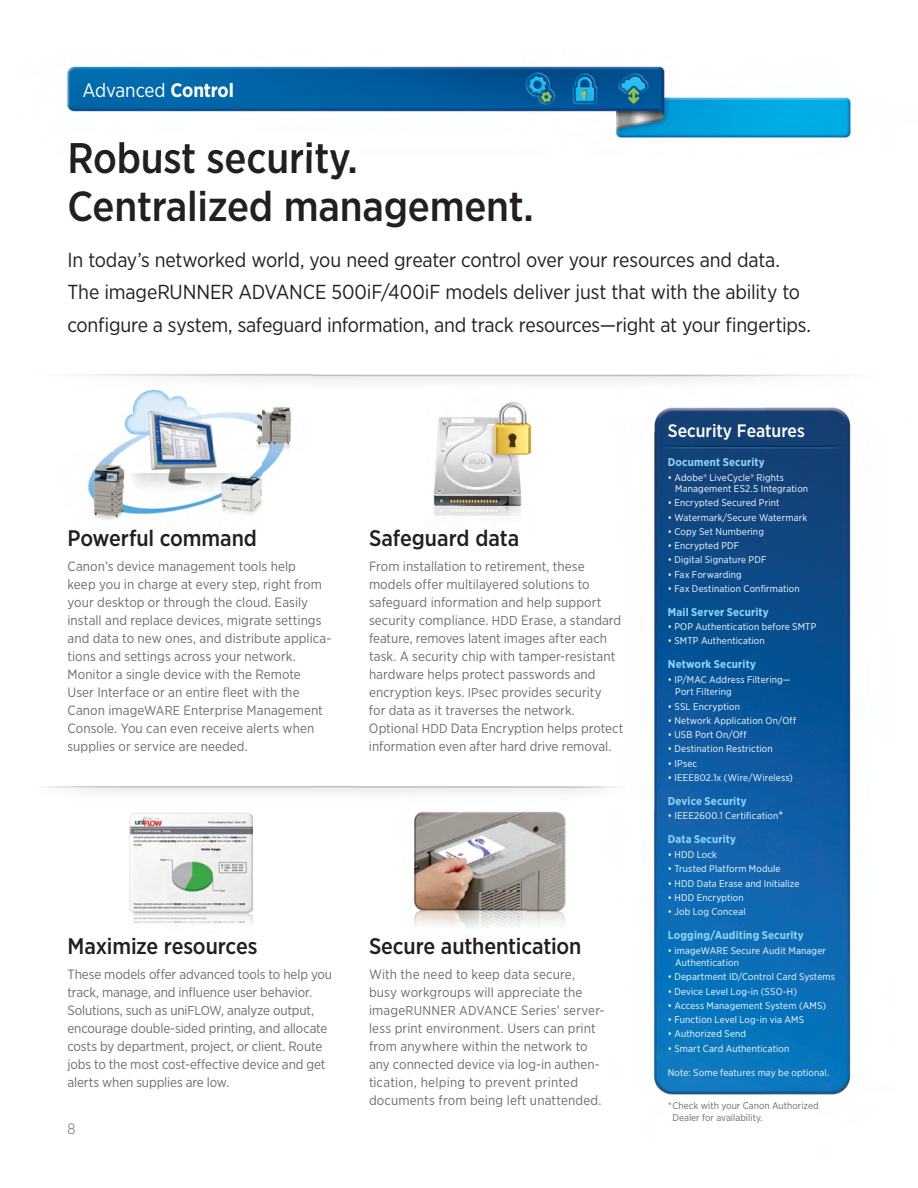
<style>
.page{position:relative;width:918px;height:1188px;background:#fff}
.page>*{position:absolute;margin:0;border:0;box-sizing:border-box;transform-origin:0 0}
.t1{font:500 42px/48px "Gotham Narrow";letter-spacing:-.005em;color:#231f20}
.t2{font:500 22.5px "Gotham Narrow";letter-spacing:-.005em;color:#231f20}
.t3{font:20.25px/32.2px "Gotham Narrow";letter-spacing:-.01em;color:#231f20}
.t4{font:19.5px "Gotham Narrow";letter-spacing:-.005em;color:#fff}
.t5{font:500 18px "Gotham Narrow";color:#fff}
.t6{font:300 15px "Gotham Narrow";color:#6c6d70}
.t7{font:13.5px/18px "Gotham Narrow";color:#6c6d70}
.t8{font:700 11.25px "Gotham Narrow";letter-spacing:.015em;color:#8dd7f7}
.t9{font:9.75px/12px "Gotham Narrow";letter-spacing:.015em;color:#fff}
.t10{font:9.75px/11.7px "Gotham Narrow";color:#6c6d70}
.s1{font-weight:700}
.s2{font-size:12.9px}
.s3{font-size:12.75px}
</style>
<div class="page">
<img style="left:357px;top:374px;width:408px;height:58px">
<img style="left:765px;top:374px;width:86px;height:721px">
<img style="left:510px;top:432px;width:256px;height:378px">
<img style="left:654px;top:810px;width:112px;height:285px">
<img style="left:71px;top:155px;width:278px;height:1px">
<img style="left:400px;top:795px;width:169px;height:133px">
<img style="left:425px;top:385px;width:105px;height:149px">
<img style="left:77px;top:374px;width:236px;height:146px">
<img style="left:130px;top:812px;width:123px;height:113px">
<img style="left:67px;top:66px;width:784px;height:89px">
<img style="left:71px;top:142px;width:287px;height:13px">
<h3 class="t4" style="left:82px;top:78px;width:153px">Advanced <span class="s1">Control</span></h3>
<h1 class="t1" style="left:68px;top:133px;width:468px">Robust security.<br>Centralized management.</h1>
<p class="t3" style="left:68px;top:244px;width:745px">In today’s networked world, you need greater control over your resources and data.<br>The imageRUNNER ADVANCE 500iF/400iF models deliver just that with the ability to configure a system, safeguard information, and track resources—right at your fingertips.</p>
<h2 class="t2" style="left:68px;top:524px;width:191px">Powerful command</h2>
<p class="t7" style="left:68px;top:558px;width:265px">Canon’s device management tools help<br>keep you in charge at every step, right from your desktop or through the cloud. Easily install and replace devices, migrate settings and data to new ones, and distribute applica&shy;tions and settings across your network.<br>Monitor a single device with the Remote<br>User Interface or an entire fleet with the Canon image<span class="s2">WARE</span> Enterprise Management Console. You can even receive alerts when supplies or service are needed.</p>
<h2 class="t2" style="left:369px;top:524px;width:152px">Safeguard data</h2>
<p class="t7" style="left:369px;top:558px;width:256px">From installation to retirement, these models offer multilayered solutions to safeguard information and help support security compliance. <span class="s2">HDD</span> Erase, a standard feature, removes latent images after each task. A security chip with tamper-resistant hardware helps protect passwords and encryption keys. <span class="s3">IP</span>sec provides security<br>for data as it traverses the network.<br>Optional <span class="s2">HDD</span> Data Encryption helps protect information even after hard drive removal.</p>
<h2 class="t2" style="left:68px;top:931px;width:191px">Maximize resources</h2>
<p class="t7" style="left:68px;top:965px;width:266px">These models offer advanced tools to help you track, manage, and influence user behavior.<br>Solutions, such as un<span class="s2">iFLOW</span>, analyze output, encourage double-sided printing, and allocate costs by department, project, or client. Route jobs to the most cost-effective device and get alerts when supplies are low.</p>
<p class="t6" style="left:68px;top:1120px;width:10px">8</p>
<h2 class="t2" style="left:369px;top:931px;width:214px">Secure authentication</h2>
<p class="t7" style="left:369px;top:965px;width:237px">With the need to keep data secure, busy workgroups will appreciate the image<span class="s2">RUNNER ADVANCE</span> Series’ server&shy;less print environment. Users can print from anywhere within the network to any connected device via log-in authen&shy;tication, helping to prevent printed documents from being left unattended.</p>
<h3 class="t5" style="left:668px;top:419px;width:139px">Security Features</h3>
<p class="t8" style="left:668px;top:455px;width:99px">Document Security</p>
<p class="t9" style="left:675px;top:472px;width:134px;line-height:11.2px;text-indent:-7px">• Adobe® LiveCycle® Rights<br>Management ES2.5 Integration</p>
<p class="t9" style="left:668px;top:497px;width:113px">• Encrypted Secured Print</p>
<p class="t9" style="left:668px;top:511px;width:141px">• Watermark/Secure Watermark</p>
<p class="t9" style="left:668px;top:525px;width:98px">• Copy Set Numbering</p>
<p class="t9" style="left:668px;top:540px;width:73px">• Encrypted PDF</p>
<p class="t9" style="left:668px;top:554px;width:100px">• Digital Signature PDF</p>
<p class="t9" style="left:668px;top:568px;width:75px">• Fax Forwarding</p>
<p class="t9" style="left:668px;top:582px;width:133px">• Fax Destination Confirmation</p>
<p class="t8" style="left:668px;top:605px;width:103px">Mail Server Security</p>
<p class="t9" style="left:668px;top:621px;width:150px">• POP Authentication before SMTP</p>
<p class="t9" style="left:668px;top:635px;width:98px">• SMTP Authentication</p>
<p class="t8" style="left:668px;top:658px;width:90px">Network Security</p>
<p class="t9" style="left:675px;top:674px;width:117px;text-indent:-7px">• IP/MAC Address Filtering—<br>Port Filtering</p>
<p class="t9" style="left:668px;top:700px;width:74px">• SSL Encryption</p>
<p class="t9" style="left:668px;top:714px;width:130px">• Network Application On/Off</p>
<p class="t9" style="left:668px;top:729px;width:80px">• USB Port On/Off</p>
<p class="t9" style="left:668px;top:743px;width:107px">• Destination Restriction</p>
<p class="t9" style="left:668px;top:757px;width:31px">• IPsec</p>
<p class="t9" style="left:668px;top:771px;width:127px">• IEEE802.1x (Wire/Wireless)</p>
<p class="t8" style="left:668px;top:794px;width:80px">Device Security</p>
<p class="t9" style="left:668px;top:810px;width:117px">• IEEE2600.1 Certification<span class="s3">*</span></p>
<p class="t8" style="left:668px;top:832px;width:70px">Data Security</p>
<p class="t9" style="left:668px;top:849px;width:51px">• HDD Lock</p>
<p class="t9" style="left:668px;top:863px;width:114px">• Trusted Platform Module</p>
<p class="t9" style="left:668px;top:877px;width:133px">• HDD Data Erase and Initialize</p>
<p class="t9" style="left:668px;top:891px;width:77px">• HDD Encryption</p>
<p class="t9" style="left:668px;top:906px;width:79px">• Job Log Conceal</p>
<p class="t8" style="left:668px;top:928px;width:138px">Logging/Auditing Security</p>
<p class="t9" style="left:675px;top:945px;width:152px;text-indent:-7px">• imageWARE Secure Audit Manager<br>Authentication</p>
<p class="t9" style="left:668px;top:971px;width:169px">• Department ID/Control Card Systems</p>
<p class="t9" style="left:668px;top:985px;width:131px">• Device Level Log-in (SSO-H)</p>
<p class="t9" style="left:668px;top:999px;width:160px">• Access Management System (AMS)</p>
<p class="t9" style="left:668px;top:1014px;width:138px">• Function Level Log-in via AMS</p>
<p class="t9" style="left:668px;top:1028px;width:80px">• Authorized Send</p>
<p class="t9" style="left:668px;top:1042px;width:123px">• Smart Card Authentication</p>
<p class="t9" style="left:668px;top:1066px;width:163px">Note: Some features may be optional.</p>
<p class="t10" style="left:673px;top:1099px;width:148px;text-indent:-5px">* Check with your Canon Authorized<br>Dealer for availability.</p>
</div>
